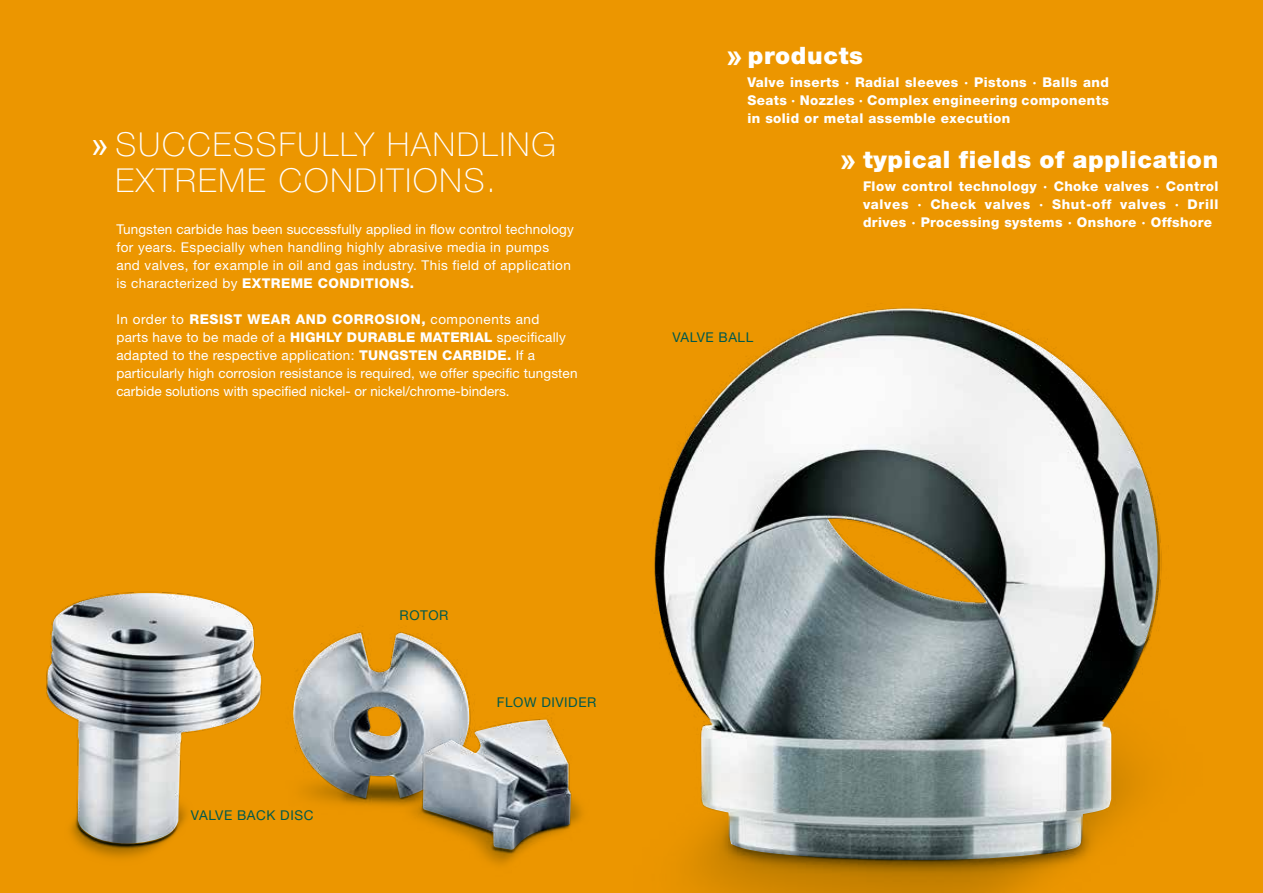
<style>
.page{position:relative;width:1263px;height:893px;background:#ec9600}
.page>*{position:absolute;margin:0;border:0;box-sizing:border-box;transform-origin:0 0}
.t1{font:100 33px/36px "Helvetica Neue";letter-spacing:.06em;color:#fff}
.t2{font:900 24px "Helvetica Neue LT Std";letter-spacing:.03em;color:#fff}
.t3{font:13.5px/18px "Helvetica Neue";letter-spacing:.01em;color:#fff}
.t4{font:800 13.5px/18px "Helvetica Neue LT Std";letter-spacing:.03em;color:#fff;text-align:justify}
.t5{font:13.5px/18px "Helvetica Neue";letter-spacing:.03em;color:#fff}
.t6{font:13.5px "Helvetica Neue";letter-spacing:.04em;color:#00594d}
.s1{font-family:"Arial";font-weight:400}
.s2{font-weight:800}
.s3{font-family:"Arial";font-weight:700;font-size:30px}
</style>
<div class="page">
<img style="left:77px;top:592px;width:97px;height:267px">
<img style="left:72px;top:593px;width:190px;height:250px">
<img style="left:688px;top:527px;width:474px;height:366px">
<img style="left:654px;top:308px;width:505px;height:552px">
<img style="left:292px;top:626px;width:178px;height:181px">
<img style="left:293px;top:633px;width:176px;height:165px">
<img style="left:392px;top:704px;width:190px;height:161px">
<img style="left:423px;top:719px;width:148px;height:131px">
<img style="left:46px;top:604px;width:26px;height:231px">
<h1 class="t1" style="left:115px;top:126px;width:442px;text-indent:-24px"><span class="s1">»</span> SUCCESSFULLY HANDLING<br>EXTREME CONDITIONS.</h1>
<p class="t5" style="left:116px;top:220px;width:459px">Tungsten carbide has been successfully applied in flow control technology for years. Especially when handling highly abrasive media in pumps and valves, for example in oil and gas industry. This field of application is characterized by <span class="s2">EXTREME CONDITIONS.</span></p>
<p class="t3" style="left:116px;top:310px;width:463px">In order to <span class="s2">RESIST WEAR AND CORROSION,</span> components and<br>parts have to be made of a <span class="s2">HIGHLY DURABLE MATERIAL</span> specifically adapted to the respective application: <span class="s2">TUNGSTEN CARBIDE.</span> If a particularly high corrosion resistance is required, we offer specific tungsten carbide solutions with specified nickel- or nickel/chrome-binders.</p>
<h2 class="t2" style="left:726px;top:41px;width:138px"><span class="s3">»</span> products</h2>
<p class="t4" style="left:747px;top:73px;width:363px">Valve inserts · Radial sleeves · Pistons · Balls and Seats · Nozzles · Complex engineering components in solid or metal assemble execution</p>
<h2 class="t2" style="left:840px;top:145px;width:380px"><span class="s3">»</span> typical fields of application</h2>
<p class="t4" style="left:863px;top:177px;width:357px">Flow control technology · Choke valves · Control valves · Check valves · Shut-off valves · Drill drives · Processing systems · Onshore · Offshore</p>
<p class="t6" style="left:672px;top:329px;width:82px">VALVE BALL</p>
<p class="t6" style="left:191px;top:807px;width:124px">VALVE BACK DISC</p>
<p class="t6" style="left:400px;top:607px;width:50px">ROTOR</p>
<p class="t6" style="left:497px;top:694px;width:101px">FLOW DIVIDER</p>
</div>
